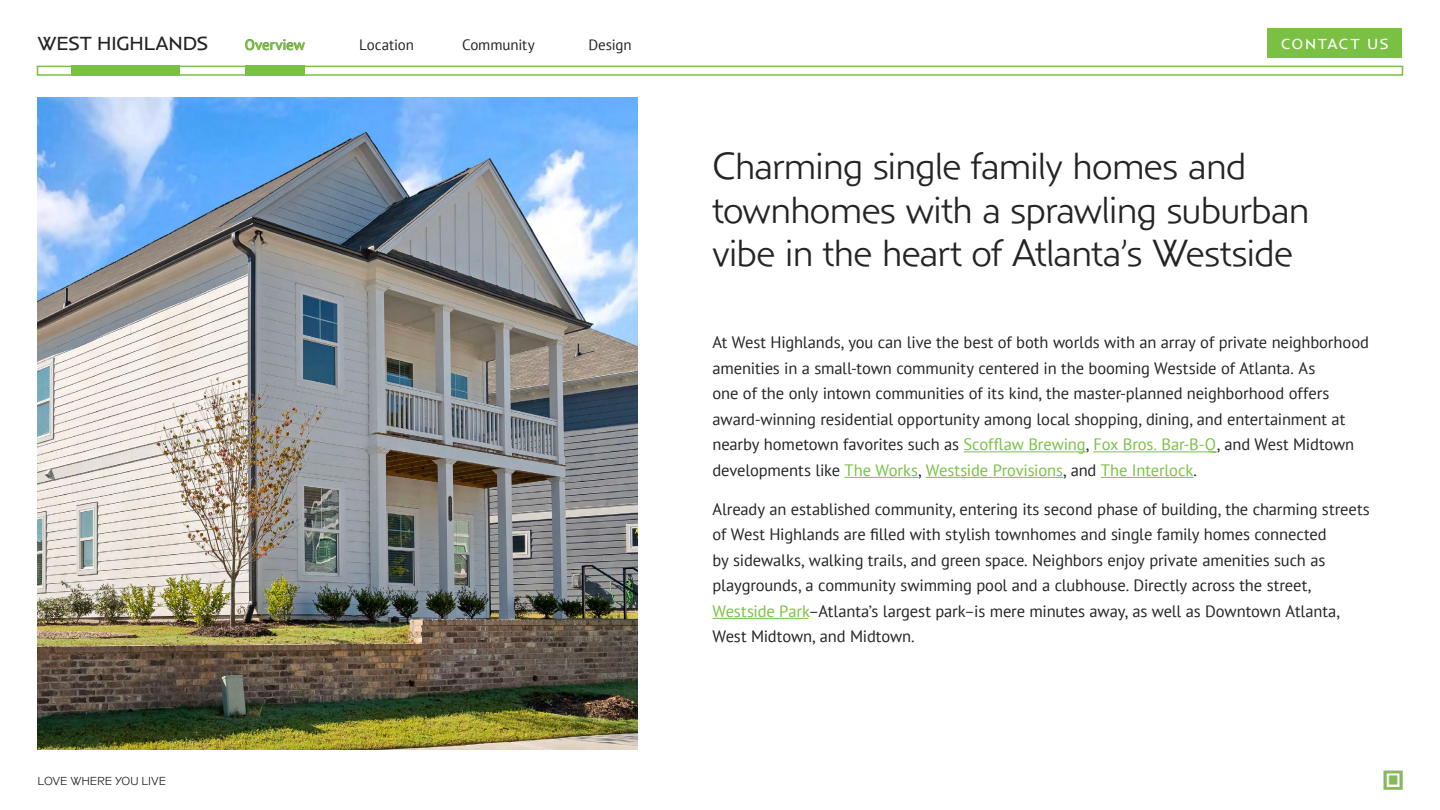
<style>
.page{position:relative;width:1440px;height:810px;background:#fff}
.page>*{position:absolute;margin:0;border:0;box-sizing:border-box;transform-origin:0 0}
.Sub_Heading_3{font:300 39px/43.5px "Anisette Std Petite";letter-spacing:-.025em;color:#242424}
.t1{font:19.5px "Anisette Std Petite";letter-spacing:-.01em;color:#242424}
.BB_Paragraph_Style_1{font:16.5px/25.5px "PT Sans";letter-spacing:-.005em;color:#242424}
.t2{font:15px "PT Sans";letter-spacing:-.005em;color:#242424}
.t3{font:15px "Anisette Std Petite";letter-spacing:.115em;color:#fff}
.t4{font:700 15px "PT Sans";color:#7ac143}
.t5{font:300 12px "Anisette Std Petite";letter-spacing:-.015em;color:#242424}
.s1{color:#7ac143}
</style>
<div class="page">
<img style="left:1384px;top:771px;width:18px;height:18px">
<div style="left:245px;top:66px;width:60px;height:10px;background:#7ac143"></div>
<div style="left:37px;top:66px;width:1366px;height:10px;border:2px solid #7ac143"></div>
<div style="left:72px;top:66px;width:108px;height:10px;background:#7ac143"></div>
<div style="left:1268px;top:28px;width:134px;height:30px;background:#7ac143"></div>
<img style="left:38px;top:98px;width:599px;height:652px">
<hr style="left:964px;top:452px;width:122px;height:1px;background:#7ac143">
<hr style="left:1093px;top:452px;width:124px;height:1px;background:#7ac143">
<hr style="left:845px;top:477px;width:73px;height:1px;background:#7ac143">
<hr style="left:926px;top:477px;width:137px;height:1px;background:#7ac143">
<hr style="left:1101px;top:477px;width:93px;height:1px;background:#7ac143">
<hr style="left:712px;top:618px;width:96px;height:1px;background:#7ac143">
<p class="t1" style="left:38px;top:33px;width:172px">WEST HIGHLANDS</p>
<p class="t3" style="left:1281px;top:36px;width:109px">CONTACT US</p>
<p class="t4" style="left:245px;top:35px;width:62px">Overview</p>
<p class="t2" style="left:359px;top:35px;width:56px">Location</p>
<p class="t2" style="left:462px;top:35px;width:74px">Community</p>
<p class="t2" style="left:589px;top:35px;width:45px">Design</p>
<p class="Sub_Heading_3" style="left:712px;top:145px;width:599px">Charming single family homes and townhomes with a sprawling suburban vibe in the heart of Atlanta’s Westside</p>
<p class="t5" style="left:38px;top:774px;width:130px">LOVE WHERE YOU LIVE</p>
<p class="BB_Paragraph_Style_1" style="left:712px;top:329px;width:658px">At West Highlands, you can live the best of both worlds with an array of private neighborhood amenities in a small-town community centered in the booming Westside of Atlanta. As<br>one of the only intown communities of its kind, the master-planned neighborhood offers award-winning residential opportunity among local shopping, dining, and entertainment at nearby hometown favorites such as <span class="s1">Scofflaw Brewing</span>, <span class="s1">Fox Bros. Bar-B-Q</span>, and West Midtown developments like <span class="s1">The Works</span>, <span class="s1">Westside Provisions</span>, and <span class="s1">The Interlock</span>.</p>
<p class="BB_Paragraph_Style_1" style="left:712px;top:496px;width:659px">Already an established community, entering its second phase of building, the charming streets of West Highlands are filled with stylish townhomes and single family homes connected<br>by sidewalks, walking trails, and green space. Neighbors enjoy private amenities such as playgrounds, a community swimming pool and a clubhouse. Directly across the street, <span class="s1">Westside Park</span>–Atlanta’s largest park–is mere minutes away, as well as Downtown Atlanta, West Midtown, and Midtown.</p>
</div>
